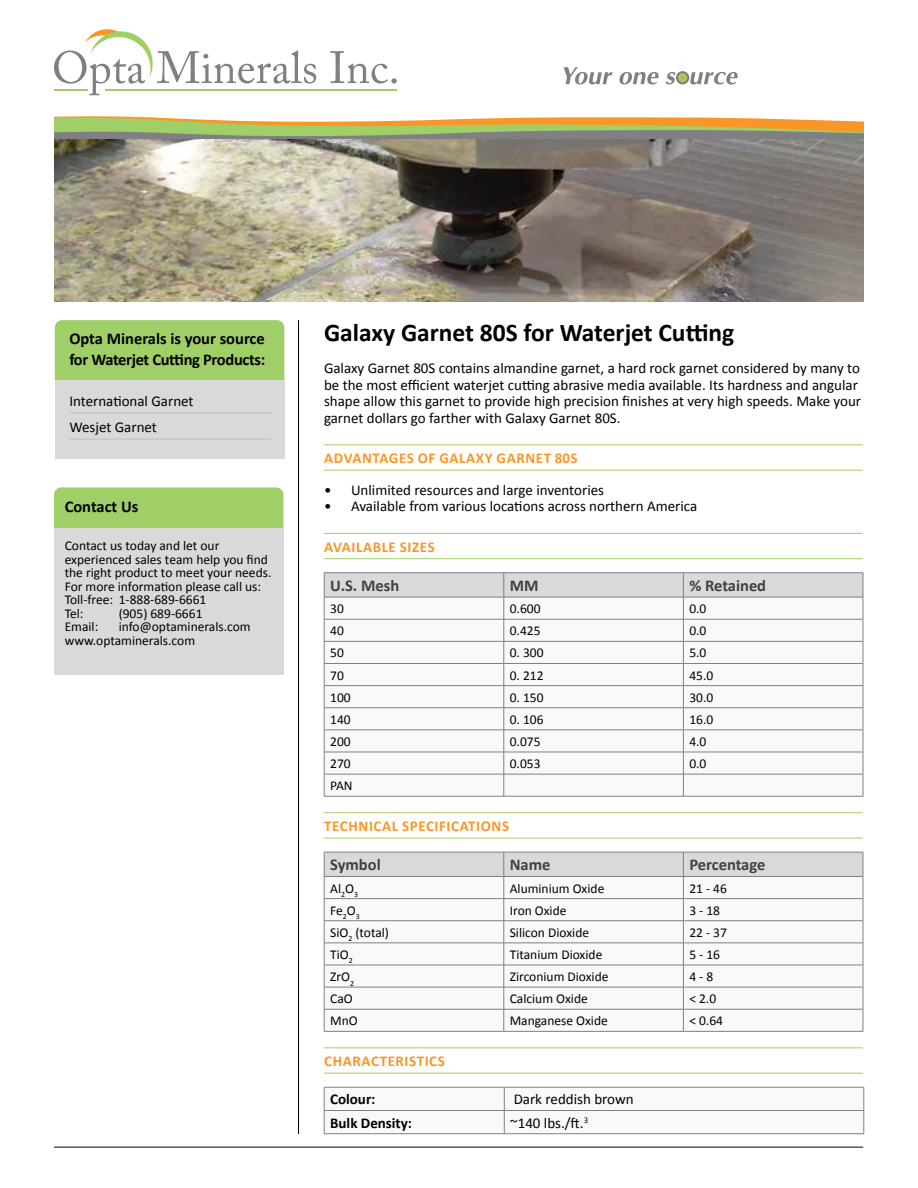
<style>
.page{position:relative;width:918px;height:1188px;background:#fff}
.page>*{position:absolute;margin:0;border:0;box-sizing:border-box;transform-origin:0 0}
.t1{font:700 25.5px "Calibri";color:#000}
.t2{font:700 16.5px/21px "Calibri";letter-spacing:-.01em;color:#000}
.t3{font:700 16.5px "Calibri";color:#414042}
.t4{font:15px/16.5px "Calibri";color:#000}
.t5{font:700 15px "Calibri";letter-spacing:.04em;color:#f89728}
.t6{font:700 15px "Calibri";color:#000}
.t7{font:13.5px/13.5px "Calibri";color:#000}
</style>
<div class="page">
<svg style="left:54px;top:116px;width:810px;height:23px;background:#b9b072"></svg>
<svg style="left:676px;top:71px;width:13px;height:13px"></svg>
<svg style="left:678px;top:73px;width:9px;height:9px"></svg>
<svg style="left:564px;top:67px;width:49px;height:18px"></svg>
<svg style="left:619px;top:72px;width:40px;height:13px"></svg>
<svg style="left:666px;top:72px;width:18px;height:13px"></svg>
<svg style="left:690px;top:72px;width:48px;height:13px"></svg>
<svg style="left:54px;top:29px;width:262px;height:66px"></svg>
<svg style="left:330px;top:51px;width:67px;height:33px"></svg>
<hr style="left:105px;top:89px;width:291px;height:2px;background:#a0cf67">
<hr style="left:55px;top:89px;width:33px;height:2px;background:#a0cf67">
<hr style="left:54px;top:1147px;width:809px;height:1px;background:#000">
<div style="left:55px;top:320px;width:229px;height:69px;background:#a0cf67;border-radius:7px"></div>
<div style="left:55px;top:380px;width:229px;height:79px;background:#d9d9da"></div>
<hr style="left:69px;top:412px;width:203px;height:1px;background:#c0bfc1">
<hr style="left:69px;top:439px;width:203px;height:1px;background:#c0bfc1">
<img style="left:54px;top:139px;width:810px;height:162px">
<div style="left:54px;top:487px;width:229px;height:69px;background:#a0cf67;border-radius:7px"></div>
<div style="left:54px;top:529px;width:229px;height:146px;background:#d9d9da"></div>
<hr style="left:298px;top:320px;width:1px;height:814px;background:#000">
<hr style="left:324px;top:444px;width:539px;height:1px;background:#a0cf67">
<hr style="left:324px;top:470px;width:539px;height:1px;background:#a0cf67">
<hr style="left:324px;top:533px;width:539px;height:1px;background:#a0cf67">
<hr style="left:324px;top:558px;width:539px;height:1px;background:#a0cf67">
<hr style="left:324px;top:812px;width:539px;height:1px;background:#a0cf67">
<hr style="left:324px;top:838px;width:539px;height:1px;background:#a0cf67">
<hr style="left:324px;top:1047px;width:539px;height:1px;background:#a0cf67">
<hr style="left:324px;top:1073px;width:539px;height:1px;background:#a0cf67">
<hr style="left:324px;top:572px;width:180px;height:1px;background:#807f83">
<hr style="left:504px;top:572px;width:179px;height:1px;background:#807f83">
<hr style="left:683px;top:572px;width:180px;height:1px;background:#807f83">
<svg style="left:324px;top:573px;width:540px;height:223px"></svg>
<hr style="left:324px;top:796px;width:180px;height:1px;background:#807f83">
<hr style="left:504px;top:796px;width:179px;height:1px;background:#807f83">
<hr style="left:683px;top:796px;width:180px;height:1px;background:#807f83">
<svg style="left:324px;top:852px;width:540px;height:179px"></svg>
<hr style="left:324px;top:1031px;width:180px;height:1px;background:#807f83">
<hr style="left:504px;top:1031px;width:179px;height:1px;background:#807f83">
<hr style="left:683px;top:1031px;width:180px;height:1px;background:#807f83">
<svg style="left:324px;top:1087px;width:541px;height:47px"></svg>
<hr style="left:324px;top:1133px;width:180px;height:1px;background:#807f83">
<hr style="left:504px;top:1133px;width:360px;height:1px;background:#807f83">
<p class="t2" style="left:69px;top:328px;width:197px">Opta Minerals is your source for Waterjet Cutting Products:</p>
<p class="t4" style="left:69px;top:388px;width:126px;line-height:26.2px">International Garnet<br>Wesjet Garnet</p>
<p class="t2" style="left:65px;top:496px;width:75px">Contact Us</p>
<p class="t7" style="left:65px;top:539px;width:208px">Contact us today and let our experienced sales team help you find the right product to meet your needs.<br>For more information please call us:<br>Toll-free: 1-888-689-6661<br>Tel:</p>
<p class="t7" style="left:119px;top:607px;width:85px">(905) 689-6661</p>
<p class="t7" style="left:65px;top:620px;width:187px;text-indent:54px">info@optaminerals.com www.optaminerals.com</p>
<p class="t7" style="left:65px;top:620px;width:35px">Email:</p>
<h1 class="t1" style="left:324px;top:316px;width:412px">Galaxy Garnet 80S for Waterjet Cutting</h1>
<p class="t4" style="left:324px;top:360px;width:539px">Galaxy Garnet 80S contains almandine garnet, a hard rock garnet considered by many to be the most efficient waterjet cutting abrasive media available. Its hardness and angular shape allow this garnet to provide high precision finishes at very high speeds. Make your garnet dollars go farther with Galaxy Garnet 80S.</p>
<p class="t5" style="left:324px;top:448px;width:255px">ADVANTAGES OF GALAXY GARNET 80S</p>
<p class="t4" style="left:324px;top:481px;width:282px">• Unlimited resources and large inventories</p>
<p class="t4" style="left:324px;top:498px;width:375px">• Available from various locations across northern America</p>
<p class="t5" style="left:324px;top:537px;width:112px">AVAILABLE SIZES</p>
<p class="t3" style="left:330px;top:575px;width:71px">U.S. Mesh</p>
<p class="t3" style="left:510px;top:575px;width:30px">MM</p>
<p class="t3" style="left:689px;top:575px;width:78px">% Retained</p>
<p class="t7" style="left:330px;top:602px;width:15px">30</p>
<p class="t7" style="left:510px;top:602px;width:32px">0.600</p>
<p class="t7" style="left:689px;top:602px;width:19px">0.0</p>
<p class="t7" style="left:330px;top:624px;width:15px">40</p>
<p class="t7" style="left:510px;top:624px;width:32px">0.425</p>
<p class="t7" style="left:689px;top:624px;width:19px">0.0</p>
<p class="t7" style="left:330px;top:646px;width:15px">50</p>
<p class="t7" style="left:510px;top:646px;width:35px">0. 300</p>
<p class="t7" style="left:689px;top:646px;width:19px">5.0</p>
<p class="t7" style="left:330px;top:668px;width:15px">70</p>
<p class="t7" style="left:510px;top:668px;width:35px">0. 212</p>
<p class="t7" style="left:689px;top:668px;width:25px">45.0</p>
<p class="t7" style="left:330px;top:691px;width:22px">100</p>
<p class="t7" style="left:510px;top:691px;width:35px">0. 150</p>
<p class="t7" style="left:689px;top:691px;width:25px">30.0</p>
<p class="t7" style="left:330px;top:713px;width:22px">140</p>
<p class="t7" style="left:510px;top:713px;width:35px">0. 106</p>
<p class="t7" style="left:689px;top:713px;width:25px">16.0</p>
<p class="t7" style="left:330px;top:735px;width:22px">200</p>
<p class="t7" style="left:510px;top:735px;width:32px">0.075</p>
<p class="t7" style="left:689px;top:735px;width:19px">4.0</p>
<p class="t7" style="left:330px;top:757px;width:22px">270</p>
<p class="t7" style="left:510px;top:757px;width:32px">0.053</p>
<p class="t7" style="left:689px;top:757px;width:19px">0.0</p>
<p class="t7" style="left:330px;top:779px;width:24px">PAN</p>
<p class="t5" style="left:324px;top:816px;width:186px">TECHNICAL SPECIFICATIONS</p>
<p class="t3" style="left:330px;top:854px;width:52px">Symbol</p>
<p class="t3" style="left:510px;top:854px;width:42px">Name</p>
<p class="t3" style="left:689px;top:854px;width:78px">Percentage</p>
<p class="t7" style="left:330px;top:881px;width:29px">Al<sub>2</sub>O<sub>3</sub></p>
<p class="t7" style="left:510px;top:881px;width:96px">Aluminium Oxide</p>
<p class="t7" style="left:689px;top:881px;width:39px">21 - 46</p>
<p class="t7" style="left:330px;top:904px;width:31px">Fe<sub>2</sub>O<sub>3</sub></p>
<p class="t7" style="left:510px;top:904px;width:58px">Iron Oxide</p>
<p class="t7" style="left:689px;top:904px;width:32px">3 - 18</p>
<p class="t7" style="left:330px;top:926px;width:60px">SiO<sub>2</sub> (total)</p>
<p class="t7" style="left:510px;top:926px;width:81px">Silicon Dioxide</p>
<p class="t7" style="left:689px;top:926px;width:39px">22 - 37</p>
<p class="t7" style="left:330px;top:948px;width:24px">TiO<sub>2</sub></p>
<p class="t7" style="left:510px;top:948px;width:94px">Titanium Dioxide</p>
<p class="t7" style="left:689px;top:948px;width:32px">5 - 16</p>
<p class="t7" style="left:330px;top:970px;width:25px">ZrO<sub>2</sub></p>
<p class="t7" style="left:510px;top:970px;width:100px">Zirconium Dioxide</p>
<p class="t7" style="left:689px;top:970px;width:25px">4 - 8</p>
<p class="t7" style="left:330px;top:992px;width:24px">CaO</p>
<p class="t7" style="left:510px;top:992px;width:80px">Calcium Oxide</p>
<p class="t7" style="left:689px;top:992px;width:28px">&lt; 2.0</p>
<p class="t7" style="left:330px;top:1014px;width:29px">MnO</p>
<p class="t7" style="left:510px;top:1014px;width:100px">Manganese Oxide</p>
<p class="t7" style="left:689px;top:1014px;width:35px">&lt; 0.64</p>
<p class="t5" style="left:324px;top:1051px;width:122px">CHARACTERISTICS</p>
<p class="t6" style="left:330px;top:1090px;width:47px">Colour:</p>
<p class="t4" style="left:514px;top:1091px;width:122px">Dark reddish brown</p>
<p class="t6" style="left:330px;top:1113px;width:83px">Bulk Density:</p>
<p class="t4" style="left:510px;top:1115px;width:79px">~140 lbs./ft.<sup>3</sup></p>
</div>
